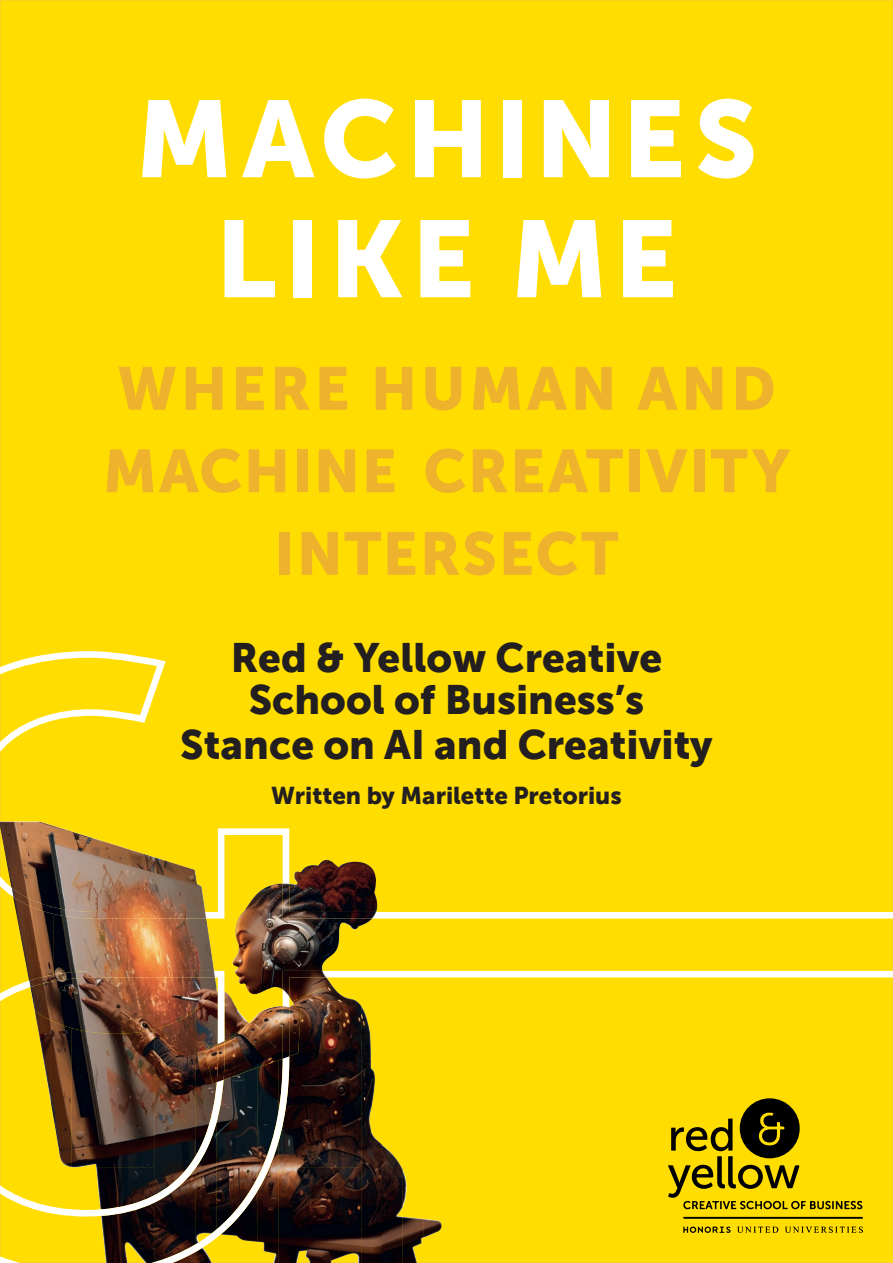
<style>
.page{position:relative;width:893px;height:1263px;background:#fd0}
.page>*{position:absolute;margin:0;border:0;box-sizing:border-box;transform-origin:0 0}
.t1{font:108px/120px "Museo Sans 900";letter-spacing:.07em;color:#fff;text-align:center}
.t2{font:60px/82.5px "Museo Sans 900";letter-spacing:.03em;color:#eeb22d;text-align:center}
.t3{font:60px "Museo Sans 900";letter-spacing:.06em;color:#eeb22d}
.t4{font:40.5px/43.5px "Museo Sans 900";color:#231f20;text-align:center}
.t5{font:24px "Museo Sans 900";color:#231f20}
</style>
<div class="page">
<svg style="left:0;top:651px;width:893px;height:612px"></svg>
<img style="left:0;top:821px;width:102px;height:73px">
<img style="left:102px;top:841px;width:62px;height:66px">
<img style="left:164px;top:860px;width:41px;height:47px">
<img style="left:54px;top:894px;width:48px;height:13px">
<img style="left:13px;top:907px;width:40px;height:74px">
<img style="left:53px;top:914px;width:161px;height:57px">
<img style="left:30px;top:977px;width:187px;height:57px">
<img style="left:11px;top:887px;width:43px;height:20px">
<img style="left:32px;top:907px;width:174px;height:11px">
<img style="left:29px;top:971px;width:186px;height:16px">
<img style="left:289px;top:860px;width:88px;height:52px">
<img style="left:233px;top:883px;width:50px;height:111px">
<img style="left:289px;top:997px;width:43px;height:4px">
<img style="left:283px;top:883px;width:93px;height:114px">
<img style="left:237px;top:1005px;width:64px;height:51px">
<img style="left:217px;top:1006px;width:72px;height:76px">
<svg style="left:683px;top:1217px;width:180px;height:2px"></svg>
<svg style="left:683px;top:1226px;width:48px;height:7px"></svg>
<svg style="left:737px;top:1226px;width:41px;height:7px"></svg>
<svg style="left:785px;top:1226px;width:78px;height:7px"></svg>
<svg style="left:668px;top:1098px;width:195px;height:111px"></svg>
<p class="t1" style="left:135px;top:79px;width:623px">MACHINES<br>LIKE ME</p>
<p class="t3" style="left:117px;top:355px;width:660px">WHERE HUMAN AND</p>
<p class="t2" style="left:103px;top:430px;width:689px">MACHINE CREATIVITY<br>INTERSECT</p>
<p class="t4" style="left:180px;top:636px;width:534px">Red &amp; Yellow Creative<br>School of Business’s<br>Stance on AI and Creativity</p>
<p class="t5" style="left:271px;top:782px;width:352px">Written by Marilette Pretorius</p>
</div>
